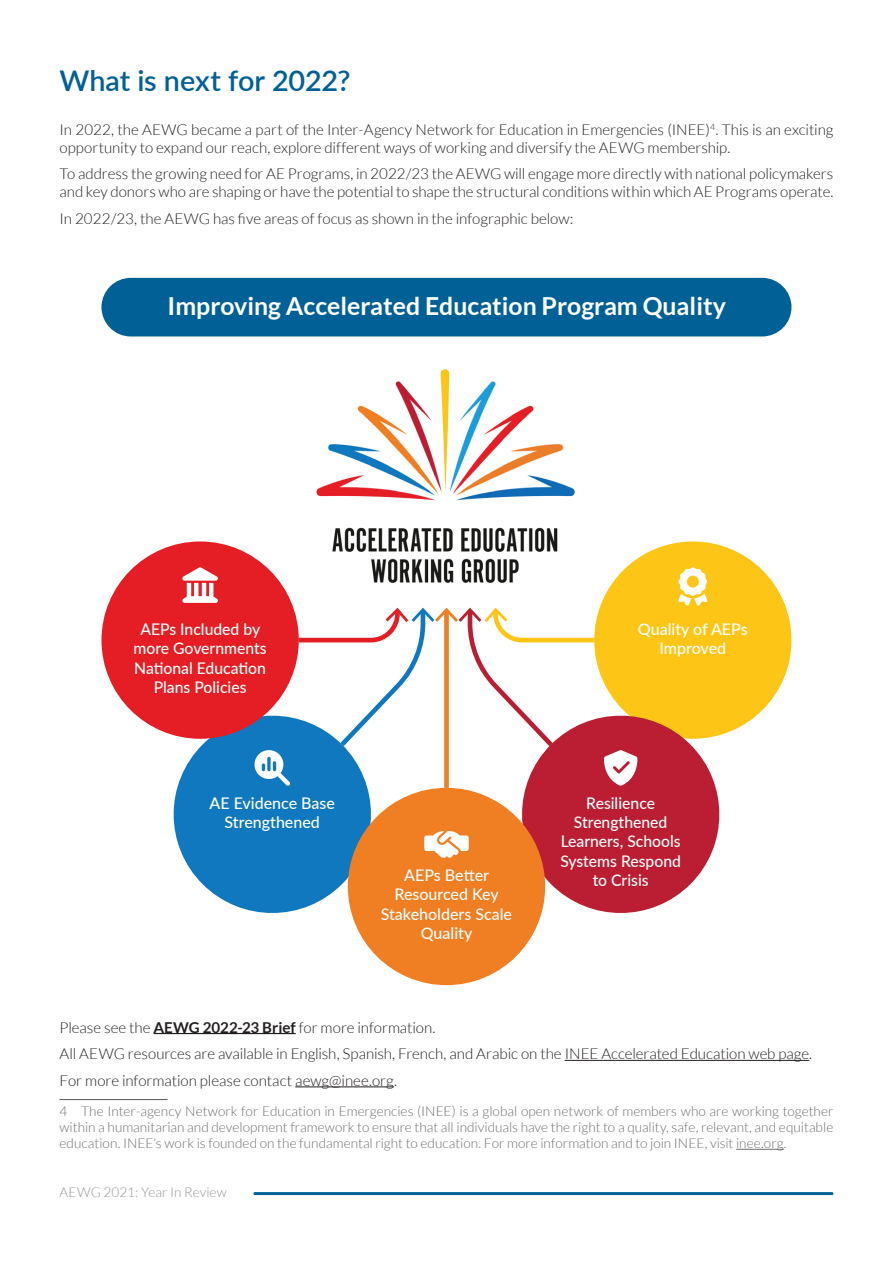
<style>
.page{position:relative;width:893px;height:1263px;background:#fff}
.page>*{position:absolute;margin:0;border:0;box-sizing:border-box;transform-origin:0 0}
.INEE_HEADER_LEVEL2{font:600 28.5px "Lato";letter-spacing:-.005em;color:#016096}
.t1{font:700 24.75px "Lato";color:#fff}
.t2{font:500 16.05px/19.2px "Lato";color:#fff;text-align:center}
.INEE_Paragraph{font:300 15px/18px "Lato";letter-spacing:-.005em;color:#231f20}
.AEWG_Footnotes{font:300 13.5px/16.2px "Lato";color:#6c6d70;text-align:justify}
.t3{font:300 13.5px "Lato";letter-spacing:.005em;color:#939598}
.s1{font-weight:700}
</style>
<div class="page">
<hr style="left:253px;top:1192px;width:580px;height:3px;background:#016096">
<hr style="left:153px;top:1033px;width:143px;height:1px;background:#231f20">
<hr style="left:565px;top:1060px;width:244px;height:1px;background:#231f20">
<hr style="left:295px;top:1086px;width:99px;height:1px;background:#231f20">
<hr style="left:60px;top:1099px;width:108px;height:1px;background:#57585a">
<hr style="left:736px;top:1149px;width:48px;height:1px;background:#6c6d70">
<svg style="left:164px;top:723px;width:216px;height:198px;fill:#1078be"></svg>
<div style="left:101px;top:541px;width:198px;height:198px;background:#e51e25;border-radius:50%"></div>
<div style="left:594px;top:541px;width:197px;height:198px;background:#fdc616;border-radius:50%"></div>
<svg style="left:513px;top:717px;width:216px;height:204px;fill:#bb1e32"></svg>
<div style="left:348px;top:788px;width:197px;height:197px;background:#f07e22;border-radius:50%"></div>
<img style="left:316px;top:369px;width:259px;height:214px">
<div style="left:444px;top:611px;width:5px;height:177px;background:#f07e22"></div>
<svg style="left:678px;top:567px;width:29px;height:38px"></svg>
<svg style="left:182px;top:567px;width:36px;height:36px"></svg>
<svg style="left:424px;top:831px;width:45px;height:27px"></svg>
<svg style="left:254px;top:606px;width:384px;height:180px"></svg>
<div style="left:101px;top:278px;width:690px;height:58px;background:#016096;border-radius:29px"></div>
<p class="INEE_HEADER_LEVEL2" style="left:60px;top:60px;width:293px">What is next for 2022?</p>
<p class="INEE_Paragraph" style="left:60px;top:120px;width:775px">In 2022, the AEWG became a part of the Inter-Agency Network for Education in Emergencies (INEE)<sup>4</sup>. This is an exciting opportunity to expand our reach, explore different ways of working and diversify the AEWG membership.</p>
<p class="INEE_Paragraph" style="left:60px;top:165px;width:775px">To address the growing need for AE Programs, in 2022/23 the AEWG will engage more directly with national policymakers and key donors who are shaping or have the potential to shape the structural conditions within which AE Programs operate.</p>
<p class="INEE_Paragraph" style="left:60px;top:209px;width:515px">In 2022/23, the AEWG has five areas of focus as shown in the infographic below:</p>
<p class="t1" style="left:168px;top:292px;width:560px">Improving Accelerated Education Program Quality</p>
<p class="t2" style="left:134px;top:619px;width:135px">AEPs Included by more Governments<br>National Education<br>Plans Policies</p>
<p class="t2" style="left:209px;top:793px;width:127px">AE Evidence Base<br>Strengthened</p>
<p class="t2" style="left:381px;top:865px;width:133px">AEPs Better<br>Resourced Key<br>Stakeholders Scale<br>Quality</p>
<p class="t2" style="left:638px;top:618px;width:111px">Quality of AEPs<br>Improved</p>
<p class="t2" style="left:560px;top:793px;width:122px">Resilience<br>Strengthened<br>Learners, Schools<br>Systems Respond to Crisis</p>
<p class="INEE_Paragraph" style="left:60px;top:1018px;width:378px">Please see the <span class="s1">AEWG 2022-23 Brief</span> for more information.</p>
<p class="INEE_Paragraph" style="left:60px;top:1045px;width:754px">All AEWG resources are available in English, Spanish, French, and Arabic on the INEE Accelerated Education web page.</p>
<p class="INEE_Paragraph" style="left:60px;top:1071px;width:339px">For more information please contact aewg@inee.org.</p>
<p class="AEWG_Footnotes" style="left:60px;top:1103px;width:775px">4 The Inter-agency Network for Education in Emergencies (INEE) is a global open network of members who are working together within a humanitarian and development framework to ensure that all individuals have the right to a quality, safe, relevant, and equitable education. INEE’s work is founded on the fundamental right to education. For more information and to join INEE, visit inee.org.</p>
<p class="t3" style="left:60px;top:1185px;width:169px">AEWG 2021: Year In Review</p>
</div>
